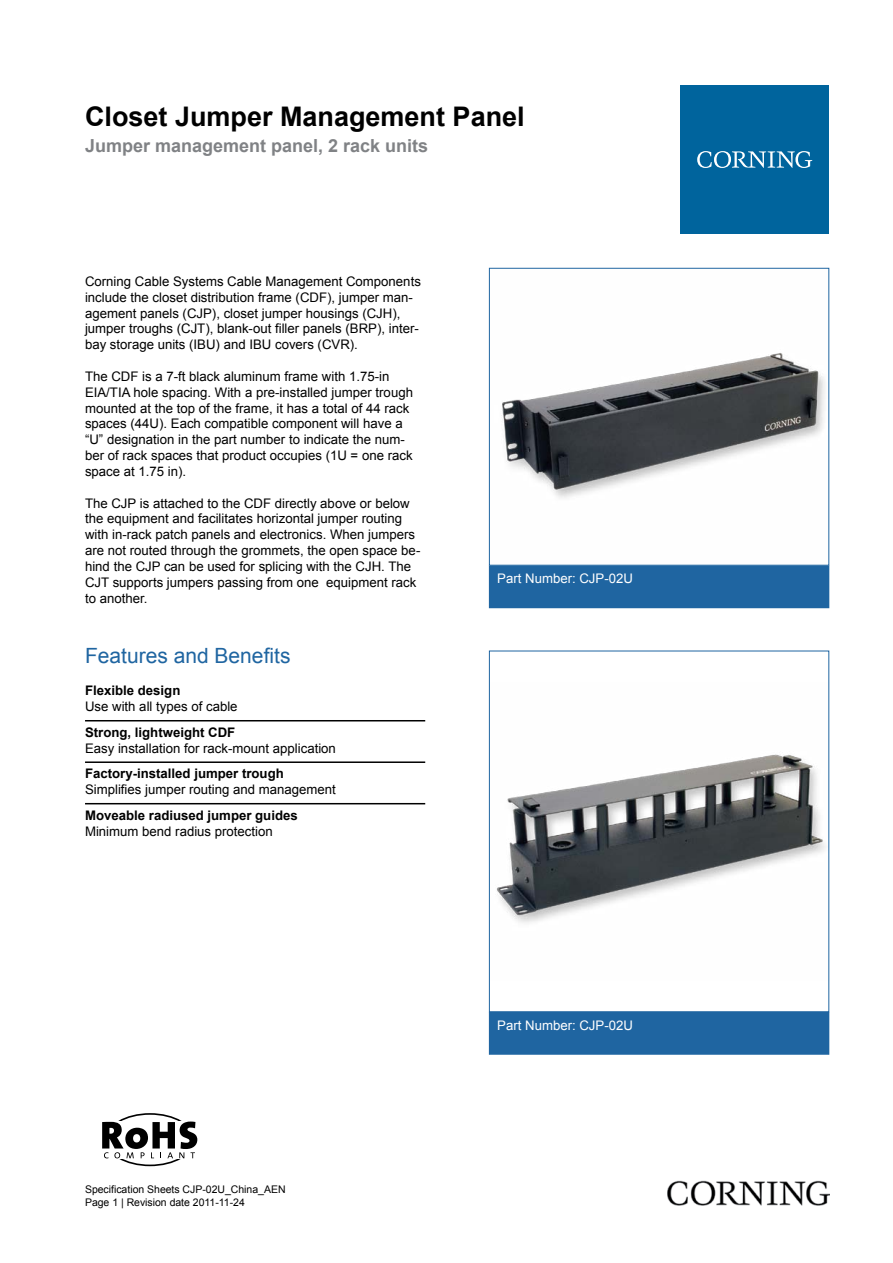
<style>
.page{position:relative;width:893px;height:1263px;background:#fff}
.page>*{position:absolute;margin:0;border:0;box-sizing:border-box;transform-origin:0 0}
.t1{font:700 27px "Arial";color:#000}
.t2{font:21px "Arial";color:#1f65a1}
.t3{font:700 18px "Arial";color:#808285}
.t4{font:13.2px/15.9px "Arial";color:#000}
.t5{font:700 13.2px "Arial";color:#000}
.t6{font:13.2px "Arial";color:#fff}
.t7{font:10.5px/12.6px "Arial";color:#000}
</style>
<div class="page">
<div style="left:489px;top:566px;width:340px;height:42px;background:#1f65a1"></div>
<img style="left:497px;top:754px;width:329px;height:169px">
<div style="left:489px;top:651px;width:340px;height:361px;border:1px solid #1f65a1"></div>
<div style="left:489px;top:1012px;width:340px;height:42px;background:#1f65a1"></div>
<hr style="left:85px;top:720px;width:340px;height:1px;background:#000">
<hr style="left:85px;top:761px;width:340px;height:2px;background:#000">
<hr style="left:85px;top:803px;width:340px;height:1px;background:#000">
<div style="left:105px;top:1113px;width:90px;height:53px;border:2px solid #000;border-radius:50%"></div>
<div style="left:85px;top:1121px;width:123px;height:38px;background:#fff"></div>
<svg style="left:102px;top:1121px;width:95px;height:37px"></svg>
<div style="left:680px;top:85px;width:149px;height:149px;background:#00649d"></div>
<svg style="left:697px;top:151px;width:115px;height:17px"></svg>
<img style="left:668px;top:1180px;width:161px;height:25px">
<img style="left:501px;top:353px;width:324px;height:145px">
<div style="left:489px;top:268px;width:340px;height:298px;border:1px solid #1f65a1"></div>
<h1 class="t1" style="left:85px;top:98px;width:441px">Closet Jumper Management Panel</h1>
<h3 class="t3" style="left:85px;top:134px;width:345px">Jumper management panel, 2 rack units</h3>
<p class="t4" style="left:85px;top:273px;width:337px">Corning Cable Systems Cable Management Components include the closet distribution frame (CDF), jumper man&shy;agement panels (CJP), closet jumper housings (CJH), jumper troughs (CJT), blank-out filler panels (BRP), inter&shy;bay storage units (IBU) and IBU covers (CVR).</p>
<p class="t4" style="left:85px;top:368px;width:329px">The CDF is a 7-ft black aluminum frame with 1.75-in EIA/TIA hole spacing. With a pre-installed jumper trough mounted at the top of the frame, it has a total of 44 rack spaces (44U). Each compatible component will have a “U” designation in the part number to indicate the num&shy;ber of rack spaces that product occupies (1U = one rack space at 1.75 in).</p>
<p class="t4" style="left:85px;top:495px;width:337px">The CJP is attached to the CDF directly above or below the equipment and facilitates horizontal jumper routing with in-rack patch panels and electronics. When jumpers are not routed through the grommets, the open space be&shy;hind the CJP can be used for splicing with the CJH. The CJT supports jumpers passing from one equipment rack to another.</p>
<h2 class="t2" style="left:85px;top:642px;width:207px">Features and Benefits</h2>
<p class="t5" style="left:85px;top:682px;width:97px">Flexible design</p>
<p class="t4" style="left:85px;top:699px;width:154px">Use with all types of cable</p>
<p class="t5" style="left:85px;top:723px;width:152px">Strong, lightweight CDF</p>
<p class="t4" style="left:85px;top:740px;width:252px">Easy installation for rack-mount application</p>
<p class="t5" style="left:85px;top:765px;width:200px">Factory-installed jumper trough</p>
<p class="t4" style="left:85px;top:782px;width:252px">Simplifies jumper routing and management</p>
<p class="t5" style="left:85px;top:806px;width:214px">Moveable radiused jumper guides</p>
<p class="t4" style="left:85px;top:823px;width:189px">Minimum bend radius protection</p>
<p class="t7" style="left:85px;top:1183px;width:202px">Specification Sheets CJP-02U_China_AEN<br>Page 1 | Revision date 2011-11-24</p>
<p class="t6" style="left:497px;top:570px;width:137px">Part Number: CJP-02U</p>
<p class="t6" style="left:497px;top:1016px;width:137px">Part Number: CJP-02U</p>
</div>
